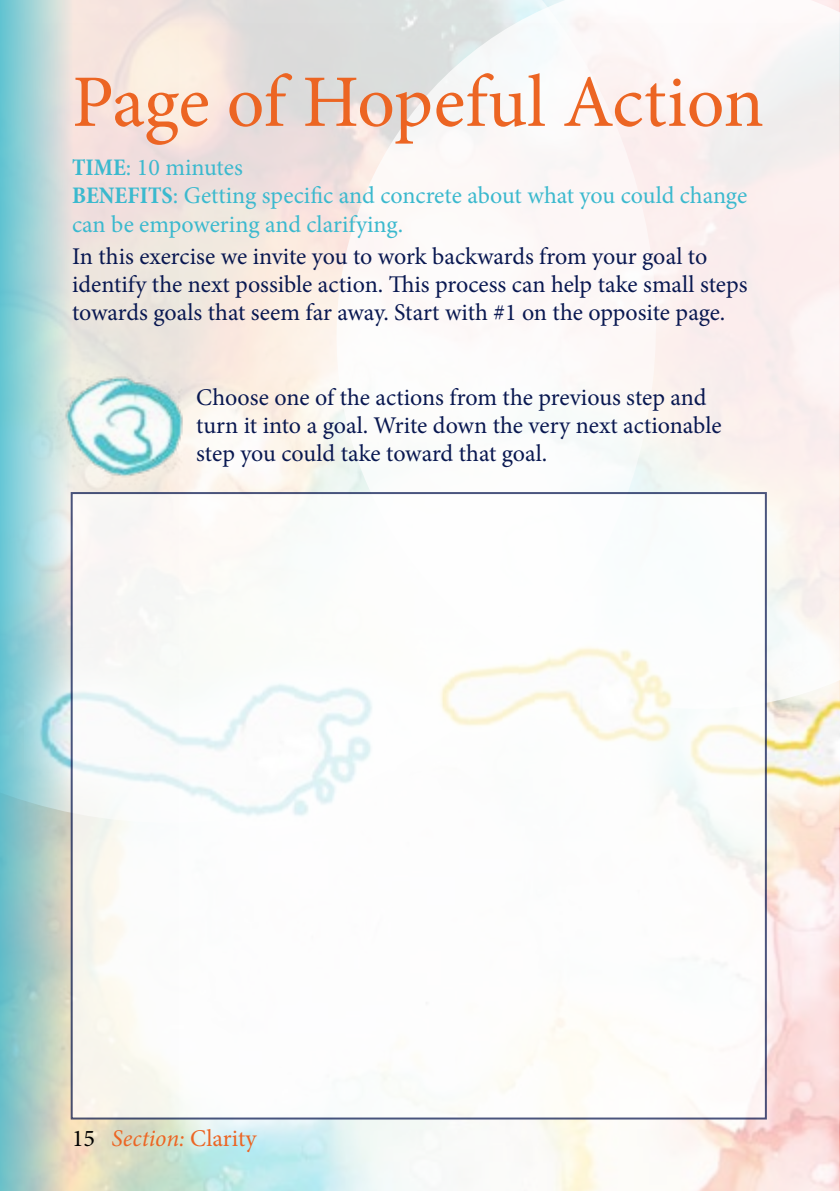
<style>
.page{position:relative;width:840px;height:1191px;background:#fff}
.page>*{position:absolute;margin:0;border:0;box-sizing:border-box;transform-origin:0 0}
.t1{font:74px "Minion Pro";letter-spacing:-.005em;color:#ec6523}
.t2{font:24px/28px "Minion Pro";letter-spacing:-.005em;color:#091851}
.t3{font:24px/28.8px "Minion Pro";letter-spacing:-.005em;color:#3bb9ce}
.t4{font:italic 24px "Minion Pro";letter-spacing:-.005em;color:#ec6523}
.s1{font-weight:700;font-stretch:condensed}
.s2{font-style:normal;color:#000}
.s3{font-style:normal}
</style>
<div class="page">
<img style="left:180px;top:840px;width:659px;height:351px">
<svg style="left:180px;top:0;width:416px;height:24px;background:#e2e5e4"></svg>
<img style="left:180px;top:24px;width:659px;height:816px">
<div style="left:71px;top:492px;width:695px;height:627px;background:#fff"></div>
<svg style="left:0;top:0;width:180px;height:1191px"></svg>
<h1 class="t1" style="left:72px;top:53px;width:693px">Page of Hopeful Action</h1>
<p class="t3" style="left:72px;top:153px;width:676px"><span class="s1">TIME</span>: 10 minutes<br><span class="s1">BENEFITS</span>: Getting specific and concrete about what you could change can be empowering and clarifying.</p>
<p class="t2" style="left:72px;top:243px;width:676px">In this exercise we invite you to work backwards from your goal to identify the next possible action. This process can help take small steps towards goals that seem far away. Start with #1 on the opposite page.</p>
<p class="t2" style="left:196px;top:383px;width:526px">Choose one of the actions from the previous step and turn it into a goal. Write down the very next actionable step you could take toward that goal.</p>
<p class="t4" style="left:72px;top:1122px;width:186px"><span class="s2">15</span> Section: <span class="s3">Clarity</span></p>
</div>
